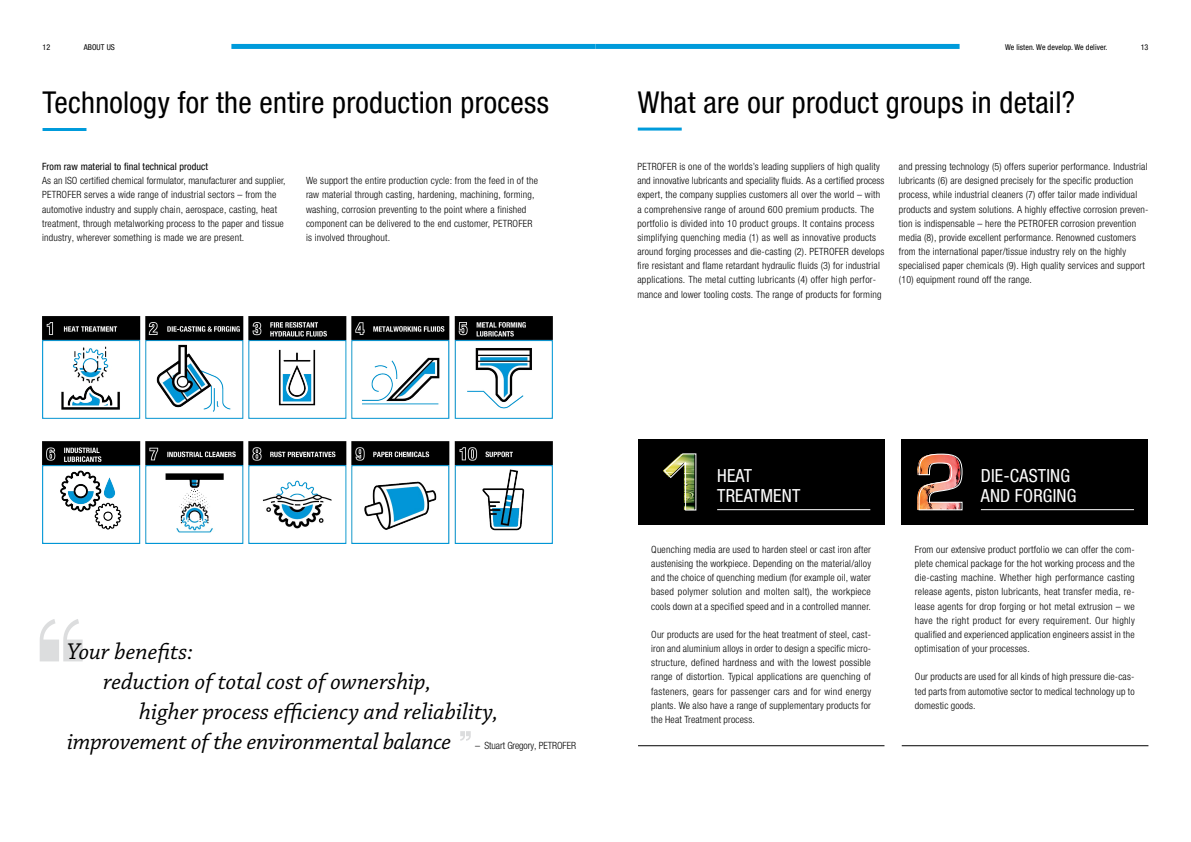
<style>
.page{position:relative;width:1191px;height:842px;background:#fff}
.page>*{position:absolute;margin:0;border:0;box-sizing:border-box;transform-origin:0 0}
.t1{font:condensed 30px "Helvetica Neue LTW1 G";letter-spacing:.01em;color:#000}
.t2{font:italic 24px "Chaparral Pro";color:#000}
.t3{font:condensed 18px/20px "Helvetica Neue LTW1 G";letter-spacing:.01em;color:#fff}
.t4{font:300 condensed 10px/14.2px "Helvetica Neue LTW1 G";letter-spacing:.02em;color:#000;text-align:justify}
.t5{font:condensed 10px "Helvetica Neue LTW1 G";letter-spacing:.01em;color:#000}
.t6{font:300 condensed 10px "Helvetica Neue LTW1 G";letter-spacing:-.01em;color:#000}
.t7{font:condensed 8px "Helvetica Neue LTW1 G";letter-spacing:.01em;color:#000}
</style>
<div class="page">
<hr style="left:43px;top:128px;width:43px;height:3px;background:#009bdb">
<hr style="left:638px;top:128px;width:43px;height:3px;background:#009bdb">
<div style="left:638px;top:439px;width:246px;height:85px;background:#000"></div>
<div style="left:901px;top:439px;width:247px;height:85px;background:#000"></div>
<svg style="left:663px;top:453px;width:33px;height:58px"></svg>
<img style="left:917px;top:453px;width:46px;height:58px">
<hr style="left:717px;top:509px;width:153px;height:1px;background:#fff">
<hr style="left:981px;top:509px;width:153px;height:1px;background:#fff">
<hr style="left:638px;top:745px;width:246px;height:1px;background:#000">
<hr style="left:901px;top:745px;width:247px;height:1px;background:#000">
<div style="left:231px;top:44px;width:364px;height:5px;background:#009bdb"></div>
<div style="left:595px;top:44px;width:364px;height:5px;background:#009bdb"></div>
<img style="left:43px;top:316px;width:510px;height:227px">
<svg style="left:40px;top:619px;width:43px;height:42px"></svg>
<svg style="left:460px;top:731px;width:11px;height:10px"></svg>
<p class="t7" style="left:43px;top:42px;width:9px">12</p>
<p class="t7" style="left:84px;top:42px;width:33px">ABOUT US</p>
<p class="t7" style="left:1005px;top:42px;width:104px">We listen. We develop. We deliver.</p>
<p class="t7" style="left:1140px;top:42px;width:9px">13</p>
<h1 class="t1" style="left:43px;top:85px;width:508px">Technology for the entire production process</h1>
<h1 class="t1" style="left:638px;top:85px;width:439px">What are our product groups in detail?</h1>
<p class="t5" style="left:42px;top:161px;width:167px">From raw material to final technical product</p>
<p class="t4" style="left:42px;top:174px;width:245px;text-align:left">As an ISO certified chemical formulator, manufacturer and supplier, PETROFER serves a wide range of industrial sectors – from the automotive industry and supply chain, aerospace, casting, heat treatment, through metalworking process to the paper and tissue industry, wherever something is made we are present.</p>
<p class="t4" style="left:306px;top:174px;width:233px;text-align:left">We support the entire production cycle: from the feed in of the raw material through casting, hardening, machining, forming, washing, corrosion preventing to the point where a finished component can be delivered to the end customer, PETROFER is involved throughout.</p>
<p class="t4" style="left:637px;top:159px;width:249px;text-align:left">PETROFER is one of the worlds’s leading suppliers of high quality and innovative lubricants and speciality fluids. As a certified process expert, the company supplies customers all over the world – with a comprehensive range of around 600 premium products. The portfolio is divided into 10 product groups. It contains process simplifying quenching media (1) as well as innovative products around forging processes and die-casting (2). PETROFER develops fire resistant and flame retardant hydraulic fluids (3) for industrial applications. The metal cutting lubricants (4) offer high perfor&shy;mance and lower tooling costs. The range of products for forming</p>
<p class="t4" style="left:899px;top:159px;width:251px;text-align:left">and pressing technology (5) offers superior performance. Industrial lubricants (6) are designed precisely for the specific production process, while industrial cleaners (7) offer tailor made individual products and system solutions. A highly effective corrosion preven&shy;tion is indispensable – here the PETROFER corrosion prevention media (8), provide excellent performance. Renowned customers from the international paper/tissue industry rely on the highly specialised paper chemicals (9). High quality services and support (10) equipment round off the range.</p>
<h2 class="t2" style="left:67px;top:638px;width:127px">Your benefits:</h2>
<h2 class="t2" style="left:103px;top:668px;width:329px">reduction of total cost of ownership,</h2>
<h2 class="t2" style="left:139px;top:698px;width:361px">higher process efficiency and reliability,</h2>
<h2 class="t2" style="left:67px;top:728px;width:386px">improvement of the environmental balance</h2>
<p class="t6" style="left:475px;top:739px;width:102px">– Stuart Gregory, PETROFER</p>
<h3 class="t3" style="left:717px;top:466px;width:85px">HEAT<br>TREATMENT</h3>
<h3 class="t3" style="left:981px;top:466px;width:97px">DIE-CASTING<br>AND FORGING</h3>
<p class="t4" style="left:651px;top:542px;width:221px">Quenching media are used to harden steel or cast iron after austenising the workpiece. Depending on the material/alloy and the choice of quenching medium (for example oil, water based polymer solution and molten salt), the workpiece cools down at a specified speed and in a controlled manner.</p>
<p class="t4" style="left:651px;top:627px;width:221px">Our products are used for the heat treatment of steel, cast&shy;iron and aluminium alloys in order to design a specific micro&shy;structure, defined hardness and with the lowest possible range of distortion. Typical applications are quenching of fasteners, gears for passenger cars and for wind energy plants. We also have a range of supplementary products for the Heat Treatment process.</p>
<p class="t4" style="left:915px;top:542px;width:221px">From our extensive product portfolio we can offer the com&shy;plete chemical package for the hot working process and the die-casting machine. Whether high performance casting release agents, piston lubricants, heat transfer media, re&shy;lease agents for drop forging or hot metal extrusion – we have the right product for every requirement. Our highly qualified and experienced application engineers assist in the optimisation of your processes.</p>
<p class="t4" style="left:915px;top:670px;width:221px">Our products are used for all kinds of high pressure die-cas&shy;ted parts from automotive sector to medical technology up to domestic goods.</p>
</div>
